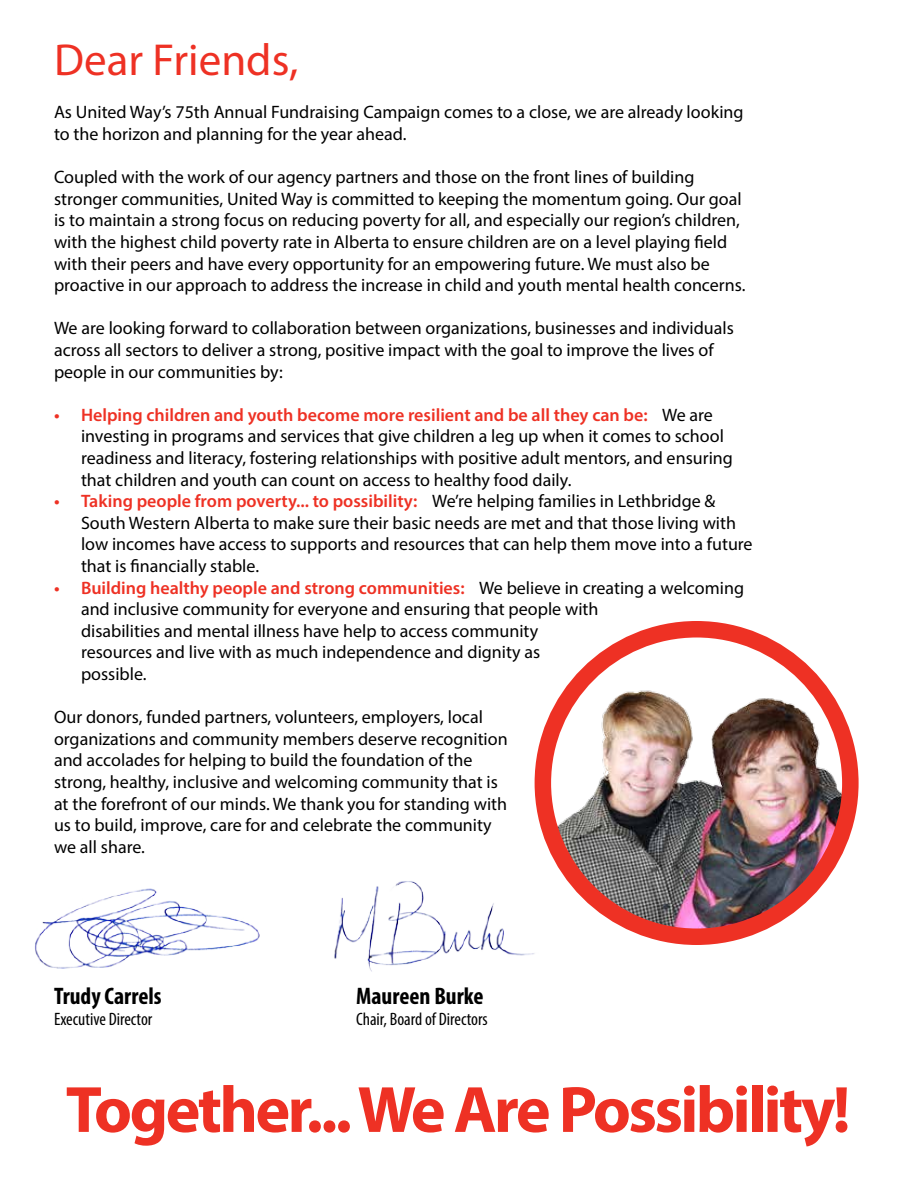
<style>
.page{position:relative;width:918px;height:1188px;background:#fff}
.page>*{position:absolute;margin:0;border:0;box-sizing:border-box;transform-origin:0 0}
.t1{font:700 66px "Myriad Pro";letter-spacing:-.04em;color:#ee3124}
.t2{font:45px "Myriad Pro";color:#ee3124}
.t3{font:700 condensed 24px "Myriad Pro";color:#000}
.t4{font:18px/21.6px "Myriad Pro";color:#000}
.t5{font:condensed 18px "Myriad Pro";color:#000}
.s1{font-weight:600;color:#ee3124}
</style>
<div class="page">
<img style="left:543px;top:629px;width:306px;height:302px">
<div style="left:535px;top:621px;width:324px;height:324px;border:16px solid #ee3124;border-radius:50%"></div>
<img style="left:35px;top:888px;width:225px;height:81px">
<img style="left:334px;top:857px;width:223px;height:115px">
<h2 class="t2" style="left:54px;top:32px;width:246px">Dear Friends,</h2>
<p class="t4" style="left:54px;top:101px;width:691px">As United Way’s 75th Annual Fundraising Campaign comes to a close, we are already looking to the horizon and planning for the year ahead.</p>
<p class="t4" style="left:54px;top:166px;width:693px">Coupled with the work of our agency partners and those on the front lines of building stronger communities, United Way is committed to keeping the momentum going. Our goal is to maintain a strong focus on reducing poverty for all, and especially our region’s children, with the highest child poverty rate in Alberta to ensure children are on a level playing field with their peers and have every opportunity for an empowering future. We must also be proactive in our approach to address the increase in child and youth mental health concerns.</p>
<p class="t4" style="left:54px;top:317px;width:681px">We are looking forward to collaboration between organizations, businesses and individuals across all sectors to deliver a strong, positive impact with the goal to improve the lives of people in our communities by:</p>
<p class="t4" style="left:81px;top:404px;width:653px;text-indent:-27px"><span class="s1">• Helping children and youth become more resilient and be all they can be:</span> We are investing in programs and services that give children a leg up when it comes to school readiness and literacy, fostering relationships with positive adult mentors, and ensuring that children and youth can count on access to healthy food daily.</p>
<p class="t4" style="left:81px;top:490px;width:673px;text-indent:-27px"><span class="s1">• Taking people from poverty... to possibility:</span> We’re helping families in Lethbridge &amp; South Western Alberta to make sure their basic needs are met and that those living with low incomes have access to supports and resources that can help them move into a future that is financially stable.</p>
<p class="t4" style="left:81px;top:576px;width:665px;text-indent:-27px"><span class="s1">• Building healthy people and strong communities:</span> We believe in creating a welcoming and inclusive community for everyone and ensuring that people with<br>disabilities and mental illness have help to access community<br>resources and live with as much independence and dignity as<br>possible.</p>
<p class="t4" style="left:54px;top:706px;width:455px">Our donors, funded partners, volunteers, employers, local organizations and community members deserve recognition and accolades for helping to build the foundation of the strong, healthy, inclusive and welcoming community that is at the forefront of our minds. We thank you for standing with us to build, improve, care for and celebrate the community we all share.</p>
<h3 class="t3" style="left:54px;top:981px;width:109px">Trudy Carrels</h3>
<p class="t5" style="left:54px;top:1008px;width:100px">Executive Director</p>
<h3 class="t3" style="left:356px;top:981px;width:129px">Maureen Burke</h3>
<p class="t5" style="left:356px;top:1008px;width:133px">Chair, Board of Directors</p>
<h1 class="t1" style="left:66px;top:1067px;width:786px">Together... We Are Possibility!</h1>
</div>
